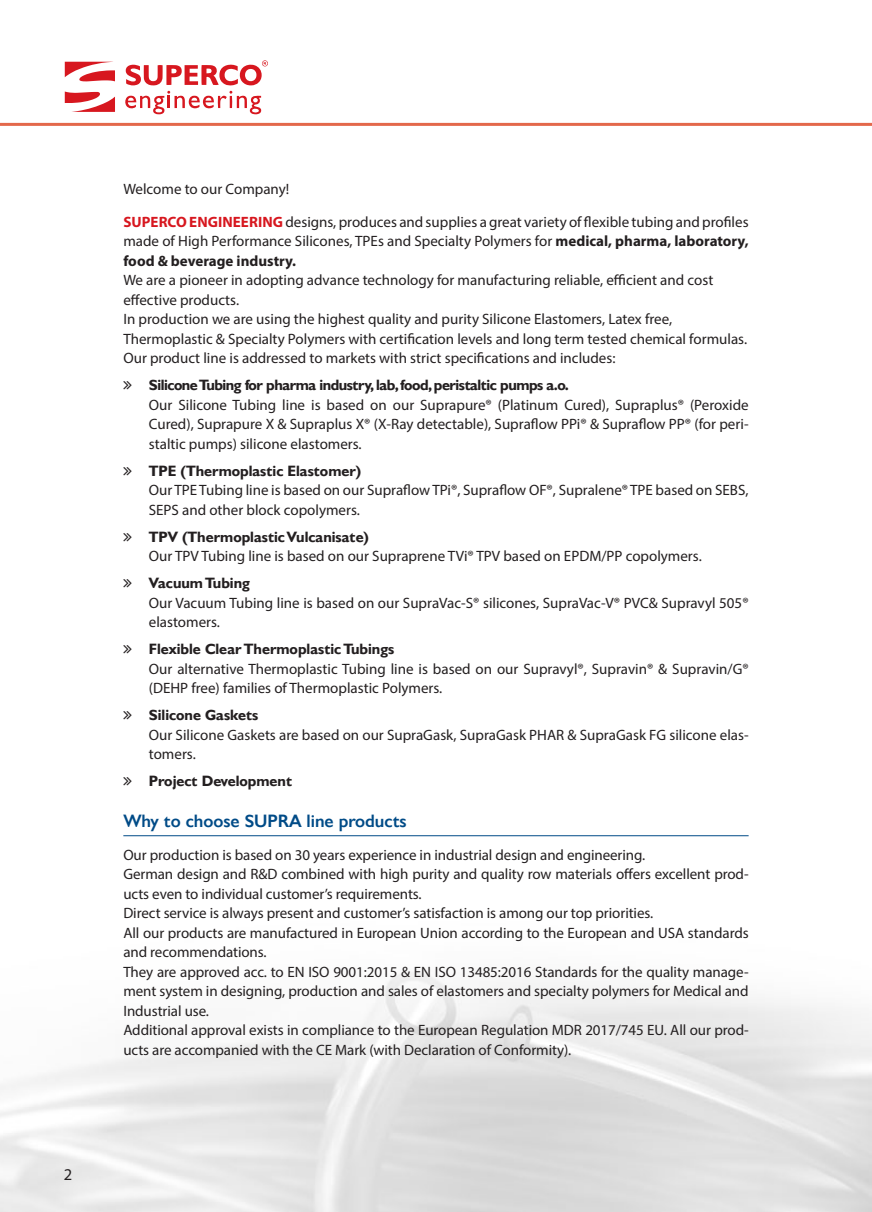
<style>
.page{position:relative;width:872px;height:1212px;background:#fff}
.page>*{position:absolute;margin:0;border:0;box-sizing:border-box;transform-origin:0 0}
.Προεπιλογή{font:600 18px "Gill Sans TT";color:#004b87}
.t1{font:16.5px "Myriad Pro";color:#231f20}
.Προεπιλογή-2{font:15px/19.5px "Myriad Pro";color:#231f20}
.Προεπιλογή-3{font:700 15px "Gill Sans TT";color:#231f20}
.Προεπιλογή-4{font:700 15px "Gill Sans TT";letter-spacing:-.03em;color:#231f20}
.s1{font-weight:700;color:#d7171f}
.s2{font-weight:700}
</style>
<div class="page">
<hr style="left:123px;top:835px;width:625px;height:1px;background:#004b87">
<svg style="left:65px;top:62px;width:50px;height:19px"></svg>
<svg style="left:65px;top:92px;width:50px;height:20px"></svg>
<svg style="left:125px;top:60px;width:143px;height:54px"></svg>
<hr style="left:0;top:123px;width:872px;height:3px;background:#e3684b">
<p class="t1" style="left:64px;top:1165px;width:10px">2</p>
<p class="Προεπιλογή-2" style="left:123px;top:179px;width:167px">Welcome to our Company!</p>
<p class="Προεπιλογή-2" style="left:123px;top:212px;width:627px;text-align:justify"><span class="s1">SUPERCO ENGINEERING</span> designs, produces and supplies a great variety of flexible tubing and profiles made of High Performance Silicones, TPEs and Specialty Polymers for <span class="s2">medical, pharma, laboratory, food &amp; beverage industry.</span></p>
<p class="Προεπιλογή-2" style="left:123px;top:270px;width:591px">We are a pioneer in adopting advance technology for manufacturing reliable, efficient and cost effective products.</p>
<p class="Προεπιλογή-2" style="left:123px;top:309px;width:625px">In production we are using the highest quality and purity Silicone Elastomers, Latex free,<br>Thermoplastic &amp; Specialty Polymers with certification levels and long term tested chemical formulas.</p>
<p class="Προεπιλογή-2" style="left:123px;top:348px;width:493px">Our product line is addressed to markets with strict specifications and includes:</p>
<p class="Προεπιλογή-4" style="left:149px;top:376px;width:422px">Silicone Tubing for pharma industry, lab, food, peristaltic pumps a.o.</p>
<p class="Προεπιλογή-2" style="left:149px;top:395px;width:601px;text-align:justify">Our Silicone Tubing line is based on our Suprapure® (Platinum Cured), Supraplus® (Peroxide Cured), Suprapure X &amp; Supraplus X® (X-Ray detectable), Supraflow PPi® &amp; Supraflow PP® (for peri&shy;staltic pumps) silicone elastomers.</p>
<p class="Προεπιλογή-3" style="left:149px;top:462px;width:214px">TPE (Thermoplastic Elastomer)</p>
<p class="Προεπιλογή-2" style="left:149px;top:480px;width:601px">Our TPE Tubing line is based on our Supraflow TPi®, Supraflow OF®, Supralene® TPE based on SEBS,<br>SEPS and other block copolymers.</p>
<p class="Προεπιλογή-3" style="left:149px;top:528px;width:222px">TPV (Thermoplastic Vulcanisate)</p>
<p class="Προεπιλογή-2" style="left:149px;top:546px;width:554px">Our TPV Tubing line is based on our Supraprene TVi® TPV based on EPDM/PP copolymers.</p>
<p class="Προεπιλογή-3" style="left:149px;top:574px;width:103px">Vacuum Tubing</p>
<p class="Προεπιλογή-2" style="left:149px;top:593px;width:601px">Our Vacuum Tubing line is based on our SupraVac-S® silicones, SupraVac-V® PVC&amp; Supravyl 505® elastomers.</p>
<p class="Προεπιλογή-3" style="left:149px;top:640px;width:247px">Flexible Clear Thermoplastic Tubings</p>
<p class="Προεπιλογή-2" style="left:149px;top:659px;width:601px">Our alternative Thermoplastic Tubing line is based on our Supravyl®, Supravin® &amp; Supravin/G® (DEHP free) families of Thermoplastic Polymers.</p>
<p class="Προεπιλογή-3" style="left:149px;top:706px;width:111px">Silicone Gaskets</p>
<p class="Προεπιλογή-2" style="left:149px;top:725px;width:601px">Our Silicone Gaskets are based on our SupraGask, SupraGask PHAR &amp; SupraGask FG silicone elas&shy;tomers.</p>
<p class="Προεπιλογή-3" style="left:149px;top:772px;width:145px">Project Development</p>
<p class="Προεπιλογή" style="left:123px;top:811px;width:285px">Why to choose SUPRA line products</p>
<p class="Προεπιλογή-2" style="left:123px;top:845px;width:523px">Our production is based on 30 years experience in industrial design and engineering.</p>
<p class="Προεπιλογή-2" style="left:123px;top:864px;width:627px">German design and R&amp;D combined with high purity and quality row materials offers excellent prod&shy;ucts even to individual customer’s requirements.</p>
<p class="Προεπιλογή-2" style="left:123px;top:903px;width:531px">Direct service is always present and customer’s satisfaction is among our top priorities.</p>
<p class="Προεπιλογή-2" style="left:123px;top:923px;width:627px">All our products are manufactured in European Union according to the European and USA standards and recommendations.</p>
<p class="Προεπιλογή-2" style="left:123px;top:962px;width:627px;text-align:justify">They are approved acc. to EN ISO 9001:2015 &amp; EN ISO 13485:2016 Standards for the quality manage&shy;ment system in designing, production and sales of elastomers and specialty polymers for Medical and Industrial use.</p>
<p class="Προεπιλογή-2" style="left:123px;top:1020px;width:627px">Additional approval exists in compliance to the European Regulation MDR 2017/745 EU. All our prod&shy;ucts are accompanied with the CE Mark (with Declaration of Conformity).</p>
</div>
